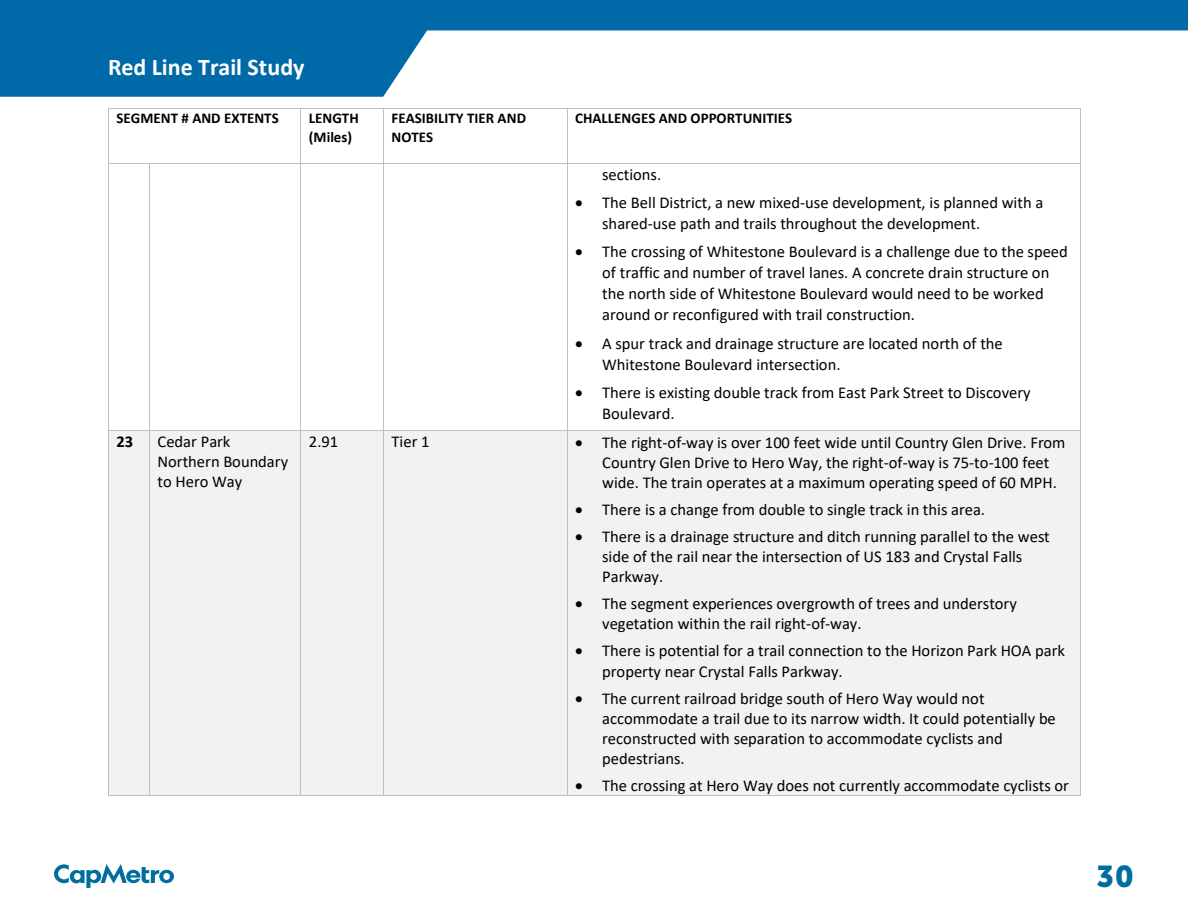
<style>
.page{position:relative;width:1188px;height:918px;background:#fff}
.page>*{position:absolute;margin:0;border:0;box-sizing:border-box;transform-origin:0 0}
.t1{font:30px "Museo Sans 900";color:#006fa0}
.t2{font:700 24px "Calibri";color:#fff}
.t3{font:16.5px/20.1px "Calibri";color:#000}
.t4{font:700 16.5px "Calibri";color:#000}
.t5{font:700 15px/18.3px "Calibri";color:#000}
</style>
<div class="page">
<svg style="left:54px;top:864px;width:120px;height:24px"></svg>
<svg style="left:0;top:0;width:1188px;height:97px;fill:#0069a7"></svg>
<hr style="left:109px;top:108px;width:191px;height:1px;background:#bfbfbf">
<hr style="left:301px;top:108px;width:82px;height:1px;background:#bfbfbf">
<hr style="left:384px;top:108px;width:183px;height:1px;background:#bfbfbf">
<hr style="left:567px;top:108px;width:513px;height:1px;background:#bfbfbf">
<hr style="left:108px;top:109px;width:1px;height:54px;background:#bfbfbf">
<hr style="left:300px;top:109px;width:1px;height:54px;background:#bfbfbf">
<hr style="left:383px;top:109px;width:1px;height:54px;background:#bfbfbf">
<hr style="left:567px;top:109px;width:1px;height:54px;background:#bfbfbf">
<hr style="left:1080px;top:109px;width:1px;height:54px;background:#bfbfbf">
<hr style="left:109px;top:163px;width:40px;height:1px;background:#bfbfbf">
<hr style="left:150px;top:163px;width:150px;height:1px;background:#bfbfbf">
<hr style="left:301px;top:163px;width:82px;height:1px;background:#bfbfbf">
<hr style="left:384px;top:163px;width:183px;height:1px;background:#bfbfbf">
<hr style="left:567px;top:163px;width:513px;height:1px;background:#bfbfbf">
<hr style="left:108px;top:164px;width:1px;height:266px;background:#bfbfbf">
<hr style="left:149px;top:164px;width:1px;height:266px;background:#bfbfbf">
<hr style="left:300px;top:164px;width:1px;height:266px;background:#bfbfbf">
<hr style="left:383px;top:164px;width:1px;height:266px;background:#bfbfbf">
<hr style="left:567px;top:164px;width:1px;height:266px;background:#bfbfbf">
<hr style="left:1080px;top:164px;width:1px;height:266px;background:#bfbfbf">
<div style="left:109px;top:431px;width:40px;height:365px;background:#f2f2f2"></div>
<div style="left:150px;top:431px;width:150px;height:365px;background:#f2f2f2"></div>
<div style="left:301px;top:431px;width:82px;height:365px;background:#f2f2f2"></div>
<div style="left:384px;top:431px;width:183px;height:365px;background:#f2f2f2"></div>
<div style="left:567px;top:431px;width:513px;height:365px;background:#f2f2f2"></div>
<hr style="left:109px;top:430px;width:40px;height:1px;background:#bfbfbf">
<hr style="left:150px;top:430px;width:150px;height:1px;background:#bfbfbf">
<hr style="left:301px;top:430px;width:82px;height:1px;background:#bfbfbf">
<hr style="left:384px;top:430px;width:183px;height:1px;background:#bfbfbf">
<hr style="left:567px;top:430px;width:513px;height:1px;background:#bfbfbf">
<hr style="left:108px;top:431px;width:1px;height:365px;background:#bfbfbf">
<hr style="left:109px;top:796px;width:40px;height:1px;background:#bfbfbf">
<hr style="left:149px;top:431px;width:1px;height:365px;background:#bfbfbf">
<hr style="left:150px;top:796px;width:150px;height:1px;background:#bfbfbf">
<hr style="left:300px;top:431px;width:1px;height:365px;background:#bfbfbf">
<hr style="left:301px;top:796px;width:82px;height:1px;background:#bfbfbf">
<hr style="left:383px;top:431px;width:1px;height:365px;background:#bfbfbf">
<hr style="left:384px;top:796px;width:183px;height:1px;background:#bfbfbf">
<hr style="left:567px;top:431px;width:1px;height:365px;background:#bfbfbf">
<hr style="left:567px;top:796px;width:513px;height:1px;background:#bfbfbf">
<hr style="left:1080px;top:431px;width:1px;height:365px;background:#bfbfbf">
<p class="t2" style="left:108px;top:50px;width:198px">Red Line Trail Study</p>
<p class="t5" style="left:116px;top:109px;width:164px">SEGMENT # AND EXTENTS</p>
<p class="t5" style="left:309px;top:109px;width:51px">LENGTH (Miles)</p>
<p class="t5" style="left:392px;top:109px;width:136px">FEASIBILITY TIER AND<br>NOTES</p>
<p class="t5" style="left:575px;top:109px;width:219px">CHALLENGES AND OPPORTUNITIES</p>
<p class="t3" style="left:602px;top:164px;width:61px">sections.</p>
<p class="t3" style="left:602px;top:192px;width:443px;line-height:21px;text-indent:-27px">• The Bell District, a new mixed-use development, is planned with a shared-use path and trails throughout the development.</p>
<p class="t3" style="left:602px;top:241px;width:467px;line-height:21.1px;text-indent:-27px">• The crossing of Whitestone Boulevard is a challenge due to the speed of traffic and number of travel lanes. A concrete drain structure on the north side of Whitestone Boulevard would need to be worked around or reconfigured with trail construction.</p>
<p class="t3" style="left:602px;top:332px;width:402px;line-height:21px;text-indent:-27px">• A spur track and drainage structure are located north of the<br>Whitestone Boulevard intersection.</p>
<p class="t3" style="left:602px;top:381px;width:430px;line-height:21.3px;text-indent:-27px">• There is existing double track from East Park Street to Discovery<br>Boulevard.</p>
<p class="t4" style="left:116px;top:430px;width:18px">23</p>
<p class="t3" style="left:158px;top:431px;width:132px">Cedar Park<br>Northern Boundary to Hero Way</p>
<p class="t3" style="left:309px;top:431px;width:31px">2.91</p>
<p class="t3" style="left:392px;top:431px;width:39px">Tier 1</p>
<p class="t3" style="left:602px;top:432px;width:465px;text-indent:-27px">• The right-of-way is over 100 feet wide until Country Glen Drive. From<br>Country Glen Drive to Hero Way, the right-of-way is 75-to-100 feet wide. The train operates at a maximum operating speed of 60 MPH.</p>
<p class="t3" style="left:575px;top:499px;width:411px">• There is a change from double to single track in this area.</p>
<p class="t3" style="left:602px;top:526px;width:449px;text-indent:-27px">• There is a drainage structure and ditch running parallel to the west side of the rail near the intersection of US 183 and Crystal Falls<br>Parkway.</p>
<p class="t3" style="left:602px;top:593px;width:416px;text-indent:-27px">• The segment experiences overgrowth of trees and understory vegetation within the rail right-of-way.</p>
<p class="t3" style="left:602px;top:640px;width:464px;text-indent:-27px">• There is potential for a trail connection to the Horizon Park HOA park property near Crystal Falls Parkway.</p>
<p class="t3" style="left:602px;top:688px;width:455px;text-indent:-27px">• The current railroad bridge south of Hero Way would not accommodate a trail due to its narrow width. It could potentially be reconstructed with separation to accommodate cyclists and pedestrians.</p>
<p class="t3" style="left:575px;top:775px;width:495px">• The crossing at Hero Way does not currently accommodate cyclists or</p>
<h1 class="t1" style="left:1096px;top:859px;width:39px">30</h1>
</div>
